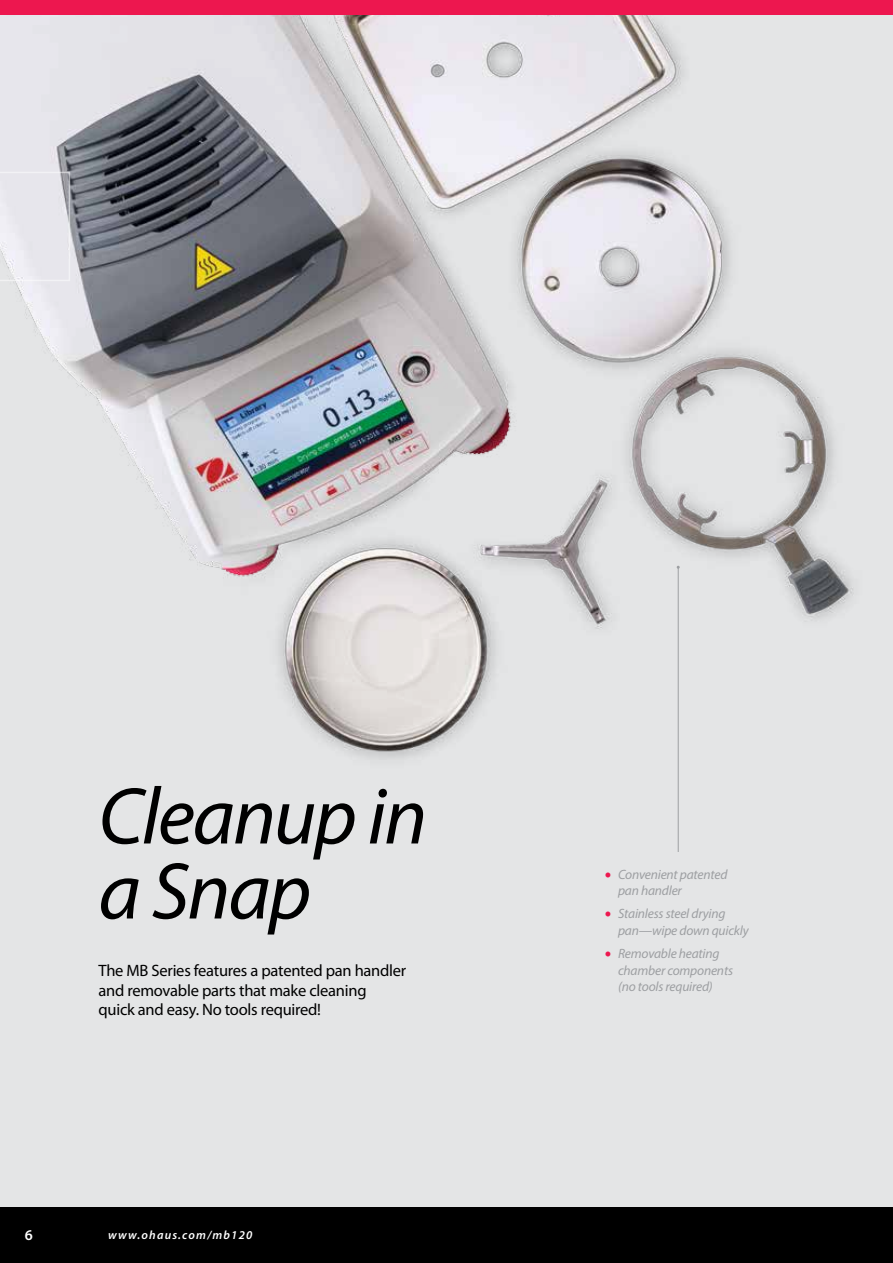
<style>
.page{position:relative;width:893px;height:1263px;background:#fff}
.page>*{position:absolute;margin:0;border:0;box-sizing:border-box;transform-origin:0 0}
.t1{font:italic 81px/75px "Myriad Pro";letter-spacing:-.025em;color:#000}
.t2{font:16.5px/19.8px "Myriad Pro";letter-spacing:-.015em;color:#000}
.t3{font:600 15px "Myriad Pro";color:#fff}
.t4{font:italic 13.5px/16.5px "Myriad Pro";letter-spacing:-.015em;color:#9d9fa2}
.t5{font:italic 600 12px "Myriad Pro";letter-spacing:.1em;color:#fff}
.s1{font-family:"Minion Pro";font-weight:700;font-style:normal;font-size:18px;color:#ed174f}
</style>
<div class="page">
<div style="left:0;top:0;width:893px;height:1259px;background:#e4e5e6"></div>
<img style="left:13px;top:15px;width:841px;height:812px">
<hr style="left:678px;top:567px;width:1px;height:285px;background:#9d9fa2">
<svg style="left:0;top:172px;width:70px;height:109px"></svg>
<div style="left:0;top:1208px;width:893px;height:55px;background:#000"></div>
<div style="left:0;top:0;width:893px;height:15px;background:#ed174f"></div>
<h1 class="t1" style="left:99px;top:777px;width:330px">Cleanup in a Snap</h1>
<p class="t2" style="left:99px;top:960px;width:309px">The MB Series features a patented pan handler and removable parts that make cleaning quick and easy. No tools required!</p>
<p class="t3" style="left:25px;top:1225px;width:10px">6</p>
<p class="t5" style="left:108px;top:1227px;width:146px">www.ohaus.com/mb120</p>
<p class="t4" style="left:618px;top:866px;width:111px;text-indent:-13px"><span class="s1">•</span> Convenient patented pan handler</p>
<p class="t4" style="left:618px;top:905px;width:132px;text-indent:-13px"><span class="s1">•</span> Stainless steel drying pan—wipe down quickly</p>
<p class="t4" style="left:618px;top:945px;width:116px;text-indent:-13px"><span class="s1">•</span> Removable heating chamber components (no tools required)</p>
</div>
